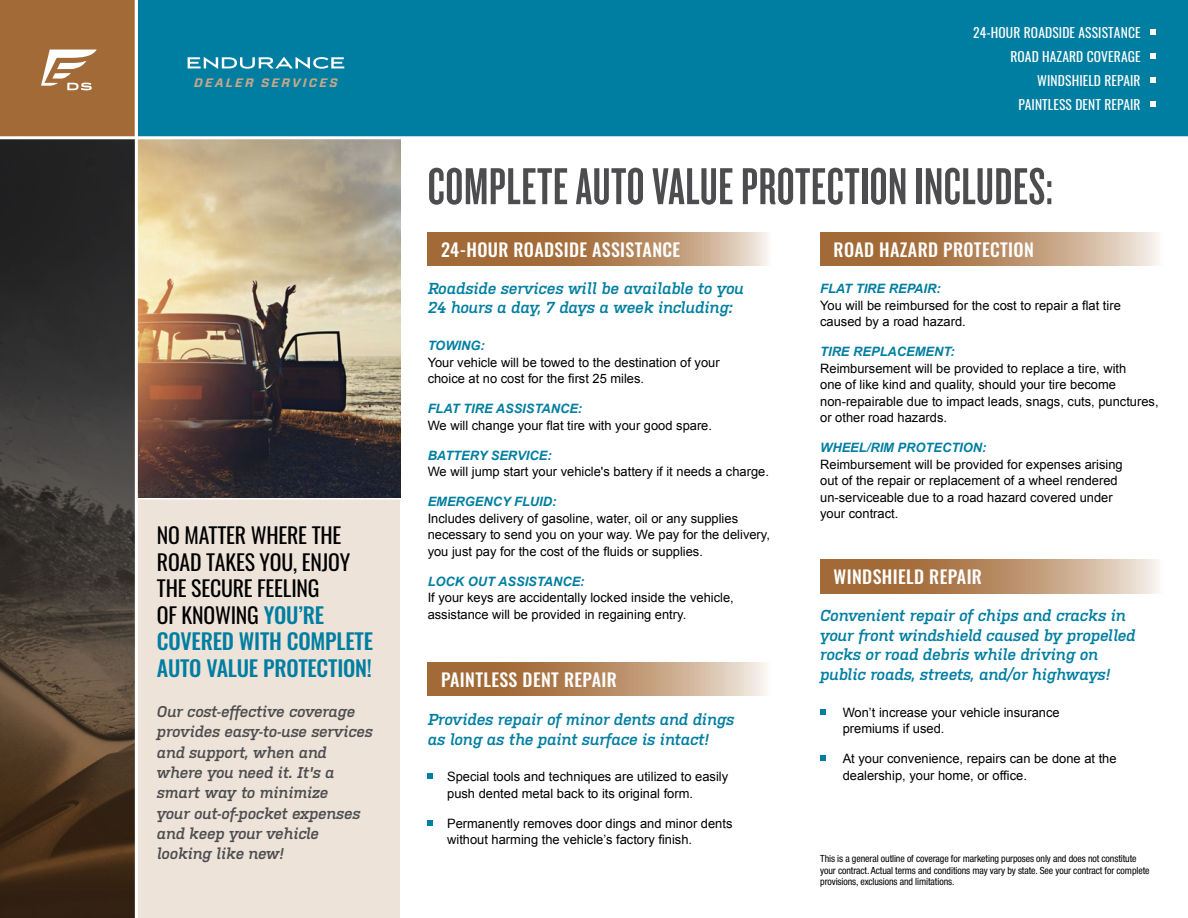
<style>
.page{position:relative;width:1188px;height:918px;background:#fff}
.page>*{position:absolute;margin:0;border:0;box-sizing:border-box;transform-origin:0 0}
.t1{font:54px "Knockout HTF47 Bantamweight";letter-spacing:.01em;color:#4d4d4f;scale:1.07 1}
.t2{font:21.9px/26.5px "Oswald";letter-spacing:-.01em;color:#000}
.t3{font:500 18px "Oswald";letter-spacing:.02em;color:#fff}
.t4{font:italic 600 15.9px/19.5px "Kulturista";letter-spacing:-.01em;color:#007ea1}
.t5{font:italic 600 15.6px/20.2px "Kulturista";letter-spacing:-.01em;color:#4d4d4f}
.t6{font:13.5px/24px "Oswald";letter-spacing:.01em;color:#fff;text-align:right}
.t7{font:12.9px/16.5px "Arial";color:#000}
.t8{font:italic 700 12.9px "Arial";color:#007ea1}
.t9{font:italic 700 12.3px "Forza";letter-spacing:.18em;color:#c9a787}
.t10{font:condensed 9.9px/11.4px "Helvetica Neue LT Std";letter-spacing:-.01em;color:#000}
.s1{font-weight:500;color:#007ea1}
</style>
<div class="page">
<div style="left:9px;top:128px;width:391px;height:790px;background:#ede3d9"></div>
<img style="left:138px;top:139px;width:262px;height:361px">
<img style="left:0;top:139px;width:135px;height:779px">
<svg style="left:0;top:0;width:1188px;height:139px;background:#157e98"></svg>
<svg style="left:428px;top:232px;width:340px;height:34px;background:#b58960"></svg>
<svg style="left:820px;top:232px;width:339px;height:34px;background:#bc936e"></svg>
<svg style="left:820px;top:709px;width:6px;height:5px"></svg>
<svg style="left:820px;top:755px;width:6px;height:6px"></svg>
<svg style="left:820px;top:560px;width:339px;height:33px;background:#bc936e"></svg>
<svg style="left:428px;top:773px;width:5px;height:6px"></svg>
<svg style="left:428px;top:820px;width:5px;height:6px"></svg>
<svg style="left:428px;top:662px;width:339px;height:33px;background:#bc936e"></svg>
<hr style="left:135px;top:0;width:3px;height:918px;background:#fff">
<svg style="left:41px;top:50px;width:56px;height:40px"></svg>
<svg style="left:1150px;top:29px;width:6px;height:6px"></svg>
<svg style="left:1150px;top:53px;width:6px;height:6px"></svg>
<svg style="left:1150px;top:77px;width:6px;height:6px"></svg>
<svg style="left:1150px;top:101px;width:6px;height:6px"></svg>
<svg style="left:188px;top:57px;width:156px;height:12px"></svg>
<p class="t9" style="left:194px;top:74px;width:145px">DEALER SERVICES</p>
<h2 class="t2" style="left:157px;top:520px;width:218px">NO MATTER WHERE THE<br>ROAD TAKES YOU, ENJOY<br>THE SECURE FEELING<br>OF KNOWING <span class="s1">YOU’RE<br>COVERED WITH COMPLETE<br>AUTO VALUE PROTECTION!</span></h2>
<p class="t5" style="left:157px;top:700px;width:217px">Our cost-effective coverage provides easy-to-use services and support, when and where you need it. It's a smart way to minimize<br>your out-of-pocket expenses and keep your vehicle looking like new!</p>
<p class="t6" style="left:973px;top:19px;width:169px">24-HOUR ROADSIDE ASSISTANCE<br>ROAD HAZARD COVERAGE<br>WINDSHIELD REPAIR<br>PAINTLESS DENT REPAIR</p>
<h1 class="t1" style="left:428px;top:160px;width:586px">COMPLETE AUTO VALUE PROTECTION INCLUDES:</h1>
<h3 class="t3" style="left:441px;top:240px;width:241px">24-HOUR ROADSIDE ASSISTANCE</h3>
<p class="t4" style="left:428px;top:277px;width:318px">Roadside services will be available to you<br>24 hours a day, 7 days a week including:</p>
<p class="t8" style="left:428px;top:337px;width:59px">TOWING:</p>
<p class="t7" style="left:428px;top:354px;width:294px">Your vehicle will be towed to the destination of your choice at no cost for the first 25 miles.</p>
<p class="t8" style="left:428px;top:400px;width:156px">FLAT TIRE ASSISTANCE:</p>
<p class="t7" style="left:428px;top:417px;width:286px">We will change your flat tire with your good spare.</p>
<p class="t8" style="left:428px;top:447px;width:126px">BATTERY SERVICE:</p>
<p class="t7" style="left:428px;top:464px;width:343px">We will jump start your vehicle's battery if it needs a charge.</p>
<p class="t8" style="left:428px;top:493px;width:130px">EMERGENCY FLUID:</p>
<p class="t7" style="left:428px;top:510px;width:344px">Includes delivery of gasoline, water, oil or any supplies necessary to send you on your way. We pay for the delivery, you just pay for the cost of the fluids or supplies.</p>
<p class="t8" style="left:428px;top:573px;width:158px">LOCK OUT ASSISTANCE:</p>
<p class="t7" style="left:428px;top:590px;width:308px">If your keys are accidentally locked inside the vehicle, assistance will be provided in regaining entry.</p>
<h3 class="t3" style="left:441px;top:670px;width:177px">PAINTLESS DENT REPAIR</h3>
<p class="t4" style="left:428px;top:709px;width:308px">Provides repair of minor dents and dings as long as the paint surface is intact!</p>
<p class="t7" style="left:447px;top:769px;width:283px">Special tools and techniques are utilized to easily push dented metal back to its original form.</p>
<p class="t7" style="left:447px;top:815px;width:287px">Permanently removes door dings and minor dents without harming the vehicle’s factory finish.</p>
<h3 class="t3" style="left:834px;top:240px;width:202px">ROAD HAZARD PROTECTION</h3>
<p class="t8" style="left:820px;top:280px;width:122px">FLAT TIRE REPAIR:</p>
<p class="t7" style="left:820px;top:297px;width:302px">You will be reimbursed for the cost to repair a flat tire caused by a road hazard.</p>
<p class="t8" style="left:820px;top:343px;width:136px">TIRE REPLACEMENT:</p>
<p class="t7" style="left:820px;top:360px;width:340px">Reimbursement will be provided to replace a tire, with<br>one of like kind and quality, should your tire become non-repairable due to impact leads, snags, cuts, punctures, or other road hazards.</p>
<p class="t8" style="left:820px;top:439px;width:168px">WHEEL/RIM PROTECTION:</p>
<p class="t7" style="left:820px;top:456px;width:304px">Reimbursement will be provided for expenses arising out of the repair or replacement of a wheel rendered un-serviceable due to a road hazard covered under your contract.</p>
<h3 class="t3" style="left:834px;top:568px;width:150px">WINDSHIELD REPAIR</h3>
<p class="t4" style="left:820px;top:605px;width:317px">Convenient repair of chips and cracks in your front windshield caused by propelled rocks or road debris while driving on public roads, streets, and/or highways!</p>
<p class="t7" style="left:843px;top:704px;width:218px">Won’t increase your vehicle insurance premiums if used.</p>
<p class="t7" style="left:843px;top:751px;width:275px">At your convenience, repairs can be done at the dealership, your home, or office.</p>
<p class="t10" style="left:820px;top:853px;width:331px">This is a general outline of coverage for marketing purposes only and does not constitute your contract. Actual terms and conditions may vary by state. See your contract for complete provisions, exclusions and limitations.</p>
</div>
